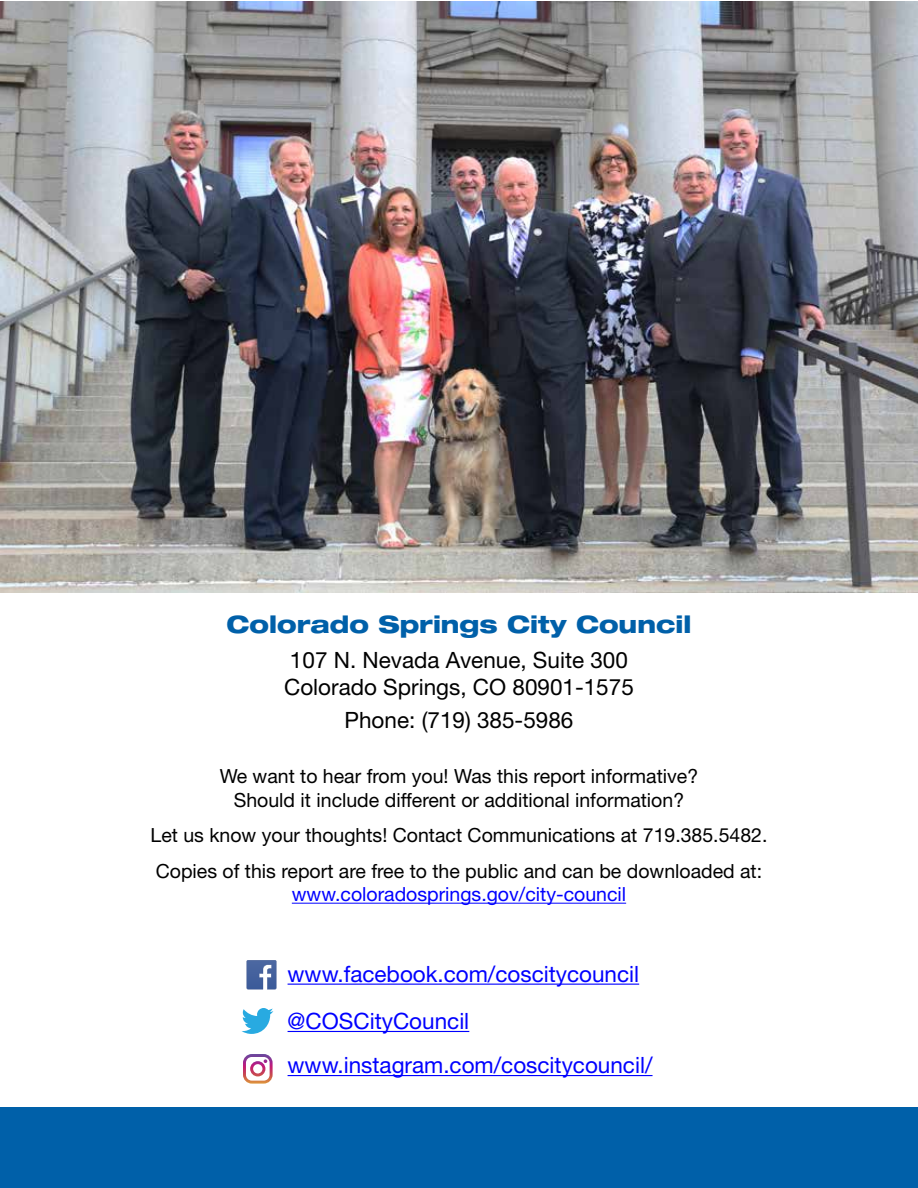
<style>
.page{position:relative;width:918px;height:1188px;background:#fff}
.page>*{position:absolute;margin:0;border:0;box-sizing:border-box;transform-origin:0 0}
.t1{font:800 expanded 24px "Helvetica Neue LT Std";color:#0060a9}
.t2{font:22.5px/47.4px "Helvetica Neue LT Std";color:#00f}
.t3{font:22.5px/27px "Helvetica Neue LT Std";color:#000}
.t4{font:19.5px/23.4px "Helvetica Neue LT Std";color:#000;text-align:center}
.t5{font:19.5px "Helvetica Neue LT Std";color:#00f}
</style>
<div class="page">
<hr style="left:292px;top:903px;width:334px;height:1px;background:#00f">
<hr style="left:288px;top:984px;width:351px;height:1px;background:#00f">
<svg style="left:247px;top:960px;width:29px;height:29px"></svg>
<svg style="left:242px;top:1008px;width:31px;height:26px"></svg>
<hr style="left:288px;top:1031px;width:181px;height:1px;background:#00f">
<svg style="left:243px;top:1054px;width:30px;height:30px"></svg>
<hr style="left:288px;top:1075px;width:365px;height:1px;background:#00f">
<img style="left:0;top:2px;width:918px;height:591px">
<div style="left:0;top:1107px;width:918px;height:81px;background:#0060a9"></div>
<p class="t1" style="left:227px;top:609px;width:466px">Colorado Springs City Council</p>
<p class="t3" style="left:284px;top:646px;width:351px">107 N. Nevada Avenue, Suite 300<br>Colorado Springs, CO 80901-1575</p>
<p class="t3" style="left:345px;top:706px;width:230px">Phone: (719) 385-5986</p>
<p class="t4" style="left:220px;top:764px;width:480px">We want to hear from you! Was this report informative?<br>Should it include different or additional information?</p>
<p class="t4" style="left:150px;top:817px;width:619px;line-height:35.5px;text-align:left">Let us know your thoughts! Contact Communications at 719.385.5482.<br>Copies of this report are free to the public and can be downloaded at:</p>
<p class="t5" style="left:292px;top:883px;width:336px">www.coloradosprings.gov/city-council</p>
<p class="t2" style="left:288px;top:950px;width:353px">www.facebook.com/coscitycouncil @COSCityCouncil</p>
<p class="t2" style="left:288px;top:1041px;width:366px">www.instagram.com/coscitycouncil/</p>
</div>
